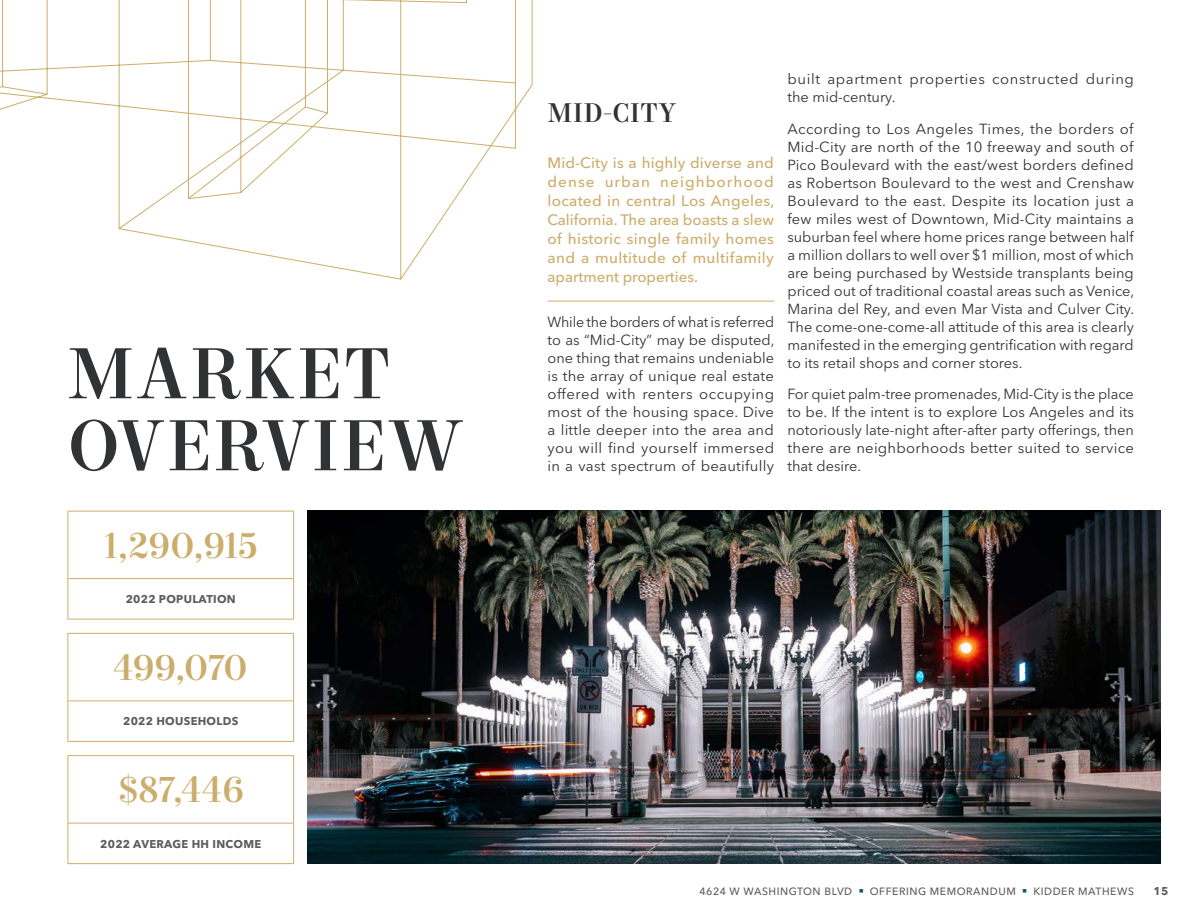
<style>
.page{position:relative;width:1188px;height:918px;background:#fff}
.page>*{position:absolute;margin:0;border:0;box-sizing:border-box;transform-origin:0 0}
.Headline_-_Level_1{font:500 72px/72px "Mort Modern 09";letter-spacing:.03em;color:#313234}
.Stat_Data_-_Gold_-_C{font:500 36px "Mort Modern 09";letter-spacing:-.005em;color:#cbae6b}
.Headline_-_Level_2{font:500 27px "Mort Modern 09";letter-spacing:.005em;color:#313234}
.First_Paragraph_-_Bo{font:500 15px/19.2px "Avenir Next LT Pro";letter-spacing:.025em;color:#cbae6b;text-align:justify}
.Body_Copy_-_Charcoal{font:14.55px/18px "Avenir Next LT Pro";letter-spacing:.015em;color:#313234;text-align:justify}
.Body_Copy_-_Charcoal-2{font:14.55px/18px "Avenir Next LT Pro";letter-spacing:.04em;color:#313234}
.Stat_Label_-_Centere{font:700 11.25px "Avenir Next LT Pro";letter-spacing:.025em;color:#5e5d5d}
.t1{font:500 10.5px "Avenir Next LT Pro";letter-spacing:.05em;color:#5e5d5d}
.s1{color:#00586f}
</style>
<div class="page">
<hr style="left:548px;top:301px;width:226px;height:1px;background:#cbae6b">
<svg style="left:0;top:0;width:533px;height:279px"></svg>
<img style="left:308px;top:511px;width:853px;height:353px">
<hr style="left:68px;top:511px;width:226px;height:1px;background:#cbae6b">
<hr style="left:68px;top:512px;width:1px;height:66px;background:#cbae6b">
<hr style="left:293px;top:512px;width:1px;height:66px;background:#cbae6b">
<hr style="left:68px;top:578px;width:226px;height:1px;background:#cbae6b">
<hr style="left:68px;top:579px;width:1px;height:40px;background:#cbae6b">
<hr style="left:293px;top:579px;width:1px;height:40px;background:#cbae6b">
<hr style="left:68px;top:619px;width:226px;height:1px;background:#cbae6b">
<hr style="left:68px;top:633px;width:226px;height:1px;background:#cbae6b">
<hr style="left:68px;top:634px;width:1px;height:66px;background:#cbae6b">
<hr style="left:293px;top:634px;width:1px;height:66px;background:#cbae6b">
<hr style="left:68px;top:700px;width:226px;height:1px;background:#cbae6b">
<hr style="left:68px;top:701px;width:1px;height:40px;background:#cbae6b">
<hr style="left:293px;top:701px;width:1px;height:40px;background:#cbae6b">
<hr style="left:68px;top:741px;width:226px;height:1px;background:#cbae6b">
<hr style="left:68px;top:755px;width:226px;height:1px;background:#cbae6b">
<hr style="left:68px;top:756px;width:1px;height:67px;background:#cbae6b">
<hr style="left:293px;top:756px;width:1px;height:67px;background:#cbae6b">
<hr style="left:68px;top:823px;width:226px;height:1px;background:#cbae6b">
<hr style="left:68px;top:824px;width:1px;height:39px;background:#cbae6b">
<hr style="left:293px;top:824px;width:1px;height:39px;background:#cbae6b">
<hr style="left:68px;top:863px;width:226px;height:1px;background:#cbae6b">
<p class="Headline_-_Level_1" style="left:68px;top:341px;width:395px">MARKET<br>OVERVIEW</p>
<p class="Stat_Data_-_Gold_-_C" style="left:104px;top:523px;width:155px">1,290,915</p>
<p class="Stat_Label_-_Centere" style="left:126px;top:592px;width:112px">2022 POPULATION</p>
<p class="Stat_Data_-_Gold_-_C" style="left:114px;top:645px;width:135px">499,070</p>
<p class="Stat_Label_-_Centere" style="left:123px;top:715px;width:117px">2022 HOUSEHOLDS</p>
<p class="Stat_Data_-_Gold_-_C" style="left:118px;top:767px;width:128px">$87,446</p>
<p class="Stat_Label_-_Centere" style="left:100px;top:837px;width:163px">2022 AVERAGE HH INCOME</p>
<p class="Headline_-_Level_2" style="left:548px;top:95px;width:130px">MID-CITY</p>
<p class="First_Paragraph_-_Bo" style="left:548px;top:153px;width:229px">Mid-City is a highly diverse and dense urban neighborhood located in central Los Angeles, California. The area boasts a slew of historic single family homes and a multitude of multifamily apartment properties.</p>
<p class="Body_Copy_-_Charcoal" style="left:548px;top:313px;width:229px">While the borders of what is referred to as “Mid-City” may be disputed, one thing that remains undeniable is the array of unique real estate offered with renters occupying most of the housing space. Dive a little deeper into the area and you will find yourself immersed in a vast spectrum of beautifully</p>
<p class="Body_Copy_-_Charcoal-2" style="left:787px;top:70px;width:348px">built apartment properties constructed during the mid-century.</p>
<p class="Body_Copy_-_Charcoal" style="left:788px;top:120px;width:348px">According to Los Angeles Times, the borders of Mid-City are north of the 10 freeway and south of Pico Boulevard with the east/west borders defined as Robertson Boulevard to the west and Crenshaw Boulevard to the east. Despite its location just a few miles west of Downtown, Mid-City maintains a suburban feel where home prices range between half a million dollars to well over $1 million, most of which are being purchased by Westside transplants being priced out of traditional coastal areas such as Venice, Marina del Rey, and even Mar Vista and Culver City.<br>The come-one-come-all attitude of this area is clearly manifested in the emerging gentrification with regard to its retail shops and corner stores.</p>
<p class="Body_Copy_-_Charcoal" style="left:788px;top:385px;width:348px">For quiet palm-tree promenades, Mid-City is the place to be. If the intent is to explore Los Angeles and its notoriously late-night after-after party offerings, then there are neighborhoods better suited to service that desire.</p>
<p class="t1" style="left:699px;top:885px;width:436px">4624 W WASHINGTON BLVD <span class="s1">■</span> OFFERING MEMORANDUM <span class="s1">■</span> KIDDER MATHEWS</p>
<p class="Stat_Label_-_Centere" style="left:1153px;top:884px;width:17px">15</p>
</div>
